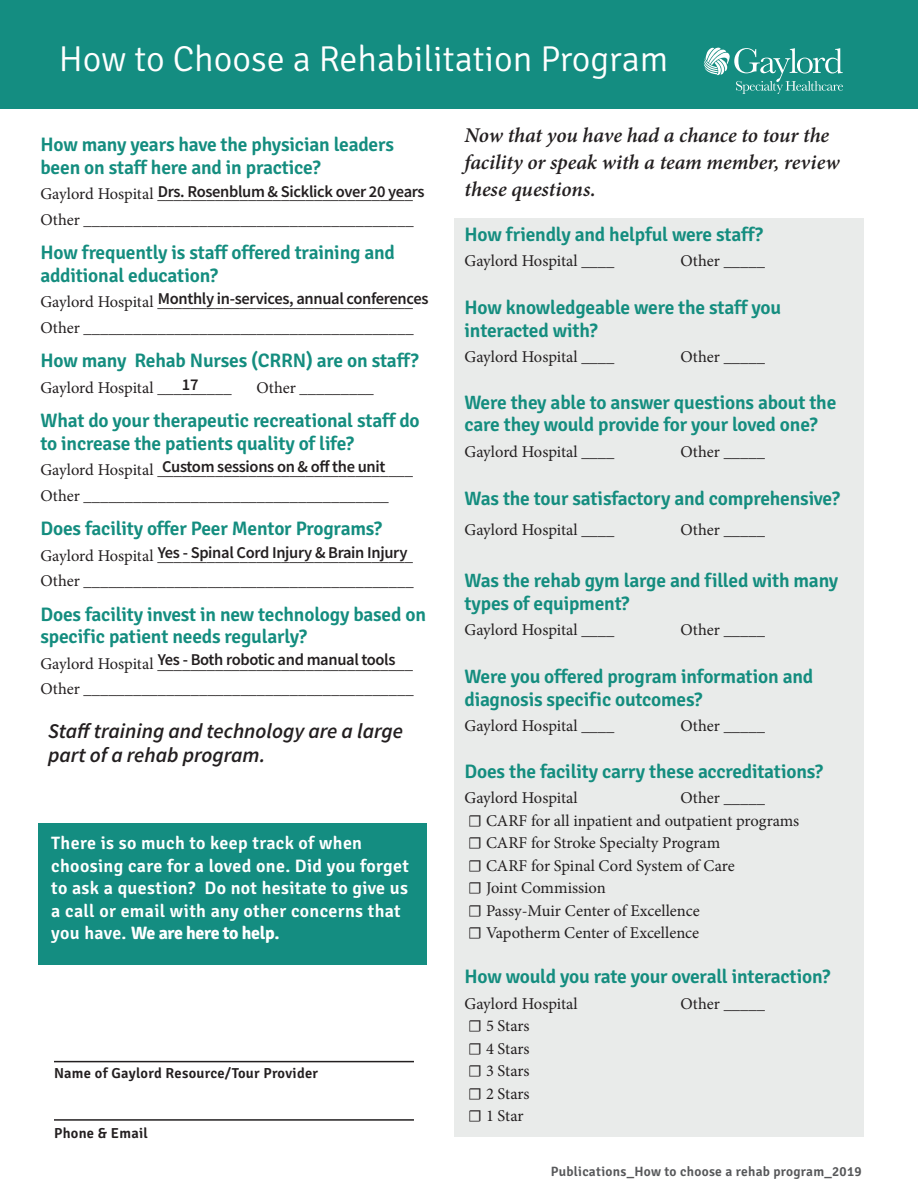
<style>
.page{position:relative;width:918px;height:1188px;background:#fff}
.page>*{position:absolute;margin:0;border:0;box-sizing:border-box;transform-origin:0 0}
.t1{font:300 36px "Signika";color:#fff}
.t2{font:italic 600 21px/27px "Minion Pro";letter-spacing:-.005em;color:#231f20}
.t3{font:italic 600 21px/24px "Source Sans Pro";color:#231f20}
.t4{font:600 19.5px/22.5px "Signika";letter-spacing:-.01em;color:#148d7f}
.t5{font:600 18px/22.5px "Signika";letter-spacing:.02em;color:#fff}
.t6{font:16.5px "Minion Pro";color:#231f20}
.t7{font:600 16.5px "Source Sans Pro";letter-spacing:-.02em;color:#231f20}
.t8{font:600 14.55px "Signika";letter-spacing:.02em;color:#231f20}
.t9{font:600 13.5px "Signika";letter-spacing:.02em;color:#57585a}
.s1{font-weight:700}
</style>
<div class="page">
<div style="left:454px;top:218px;width:410px;height:919px;background:#e9ebea"></div>
<div style="left:0;top:0;width:918px;height:109px;background:#148d81"></div>
<div style="left:38px;top:823px;width:389px;height:142px;background:#148d81"></div>
<svg style="left:703px;top:47px;width:140px;height:47px"></svg>
<hr style="left:54px;top:1061px;width:360px;height:1px;background:#231f20">
<hr style="left:54px;top:1119px;width:360px;height:2px;background:#231f20">
<p class="t1" style="left:59px;top:39px;width:611px">How to Choose a Rehabilitation Program</p>
<p class="t4" style="left:40px;top:134px;width:355px">How many years have the physician leaders been on staff here and in practice?</p>
<p class="t6" style="left:40px;top:183px;width:374px">Gaylord Hospital _______________________________</p>
<p class="t6" style="left:40px;top:208px;width:375px">Other ________________________________________</p>
<p class="t4" style="left:40px;top:242px;width:356px">How frequently is staff offered training and additional education?</p>
<p class="t6" style="left:40px;top:291px;width:374px">Gaylord Hospital _______________________________</p>
<p class="t6" style="left:40px;top:316px;width:375px">Other ________________________________________</p>
<p class="t4" style="left:40px;top:350px;width:380px">How many Rehab Nurses (CRRN) are on staff?</p>
<p class="t6" style="left:40px;top:376px;width:193px">Gaylord Hospital _________</p>
<p class="t6" style="left:257px;top:376px;width:119px">Other _________</p>
<p class="t4" style="left:40px;top:410px;width:381px">What do your therapeutic recreational staff do to increase the patients quality of life?</p>
<p class="t6" style="left:40px;top:459px;width:374px">Gaylord Hospital _______________________________</p>
<p class="t6" style="left:40px;top:484px;width:350px">Other _____________________________________</p>
<p class="t4" style="left:40px;top:518px;width:343px">Does facility offer Peer Mentor Programs?</p>
<p class="t6" style="left:40px;top:544px;width:374px">Gaylord Hospital _______________________________</p>
<p class="t6" style="left:40px;top:570px;width:375px">Other ________________________________________</p>
<p class="t4" style="left:40px;top:603px;width:387px">Does facility invest in new technology based on specific patient needs regularly?</p>
<p class="t6" style="left:40px;top:652px;width:374px">Gaylord Hospital _______________________________</p>
<p class="t6" style="left:40px;top:678px;width:375px">Other ________________________________________</p>
<p class="t7" style="left:158px;top:180px;width:268px">Drs. Rosenblum &amp; Sicklick over 20 years</p>
<p class="t7" style="left:158px;top:288px;width:272px">Monthly in-services, annual conferences</p>
<p class="t7" style="left:182px;top:374px;width:18px">17</p>
<p class="t7" style="left:162px;top:455px;width:225px">Custom sessions on &amp; off the unit</p>
<p class="t7" style="left:158px;top:542px;width:251px">Yes - Spinal Cord Injury &amp; Brain Injury</p>
<p class="t7" style="left:158px;top:649px;width:239px">Yes - Both robotic and manual tools</p>
<p class="t3" style="left:48px;top:719px;width:357px">Staff training and technology are a large part of a rehab program.</p>
<p class="t5" style="left:51px;top:832px;width:359px">There is so much to keep track of when choosing care for a loved one. Did you forget to ask a question? Do not hesitate to give us a call or email with any other concerns that you have. <span class="s1">We are here to help.</span></p>
<p class="t8" style="left:54px;top:1064px;width:266px">Name of Gaylord Resource/Tour Provider</p>
<p class="t8" style="left:54px;top:1124px;width:96px">Phone &amp; Email</p>
<p class="t2" style="left:465px;top:121px;width:377px">Now that you have had a chance to tour the facility or speak with a team member, review these questions.</p>
<p class="t4" style="left:465px;top:223px;width:300px">How friendly and helpful were staff?</p>
<p class="t6" style="left:465px;top:250px;width:151px">Gaylord Hospital ____</p>
<p class="t6" style="left:681px;top:250px;width:86px">Other _____</p>
<p class="t4" style="left:465px;top:297px;width:318px">How knowledgeable were the staff you interacted with?</p>
<p class="t6" style="left:465px;top:346px;width:151px">Gaylord Hospital ____</p>
<p class="t6" style="left:681px;top:346px;width:86px">Other _____</p>
<p class="t4" style="left:465px;top:391px;width:373px">Were they able to answer questions about the care they would provide for your loved one?</p>
<p class="t6" style="left:465px;top:440px;width:151px">Gaylord Hospital ____</p>
<p class="t6" style="left:681px;top:440px;width:86px">Other _____</p>
<p class="t4" style="left:465px;top:487px;width:377px">Was the tour satisfactory and comprehensive?</p>
<p class="t6" style="left:465px;top:518px;width:151px">Gaylord Hospital ____</p>
<p class="t6" style="left:681px;top:518px;width:86px">Other _____</p>
<p class="t4" style="left:465px;top:570px;width:375px">Was the rehab gym large and filled with many types of equipment?</p>
<p class="t6" style="left:465px;top:619px;width:151px">Gaylord Hospital ____</p>
<p class="t6" style="left:681px;top:619px;width:86px">Other _____</p>
<p class="t4" style="left:465px;top:666px;width:350px">Were you offered program information and diagnosis specific outcomes?</p>
<p class="t6" style="left:465px;top:715px;width:151px">Gaylord Hospital ____</p>
<p class="t6" style="left:681px;top:715px;width:86px">Other _____</p>
<p class="t4" style="left:465px;top:760px;width:360px">Does the facility carry these accreditations?</p>
<p class="t6" style="left:465px;top:787px;width:115px">Gaylord Hospital</p>
<p class="t6" style="left:681px;top:787px;width:86px">Other _____</p>
<p class="t6" style="left:468px;top:809px;width:333px">☐ CARF for all inpatient and outpatient programs</p>
<p class="t6" style="left:468px;top:832px;width:253px">☐ CARF for Stroke Specialty Program</p>
<p class="t6" style="left:468px;top:854px;width:268px">☐ CARF for Spinal Cord System of Care</p>
<p class="t6" style="left:468px;top:877px;width:139px">☐ Joint Commission</p>
<p class="t6" style="left:468px;top:899px;width:233px">☐ Passy-Muir Center of Excellence</p>
<p class="t6" style="left:468px;top:922px;width:233px">☐ Vapotherm Center of Excellence</p>
<p class="t4" style="left:465px;top:966px;width:367px">How would you rate your overall interaction?</p>
<p class="t6" style="left:465px;top:992px;width:115px">Gaylord Hospital</p>
<p class="t6" style="left:681px;top:992px;width:86px">Other _____</p>
<p class="t6" style="left:468px;top:1015px;width:63px">☐ 5 Stars</p>
<p class="t6" style="left:468px;top:1037px;width:63px">☐ 4 Stars</p>
<p class="t6" style="left:468px;top:1060px;width:63px">☐ 3 Stars</p>
<p class="t6" style="left:468px;top:1082px;width:63px">☐ 2 Stars</p>
<p class="t6" style="left:468px;top:1105px;width:57px">☐ 1 Star</p>
<p class="t9" style="left:551px;top:1163px;width:312px">Publications_How to choose a rehab program_2019</p>
</div>
